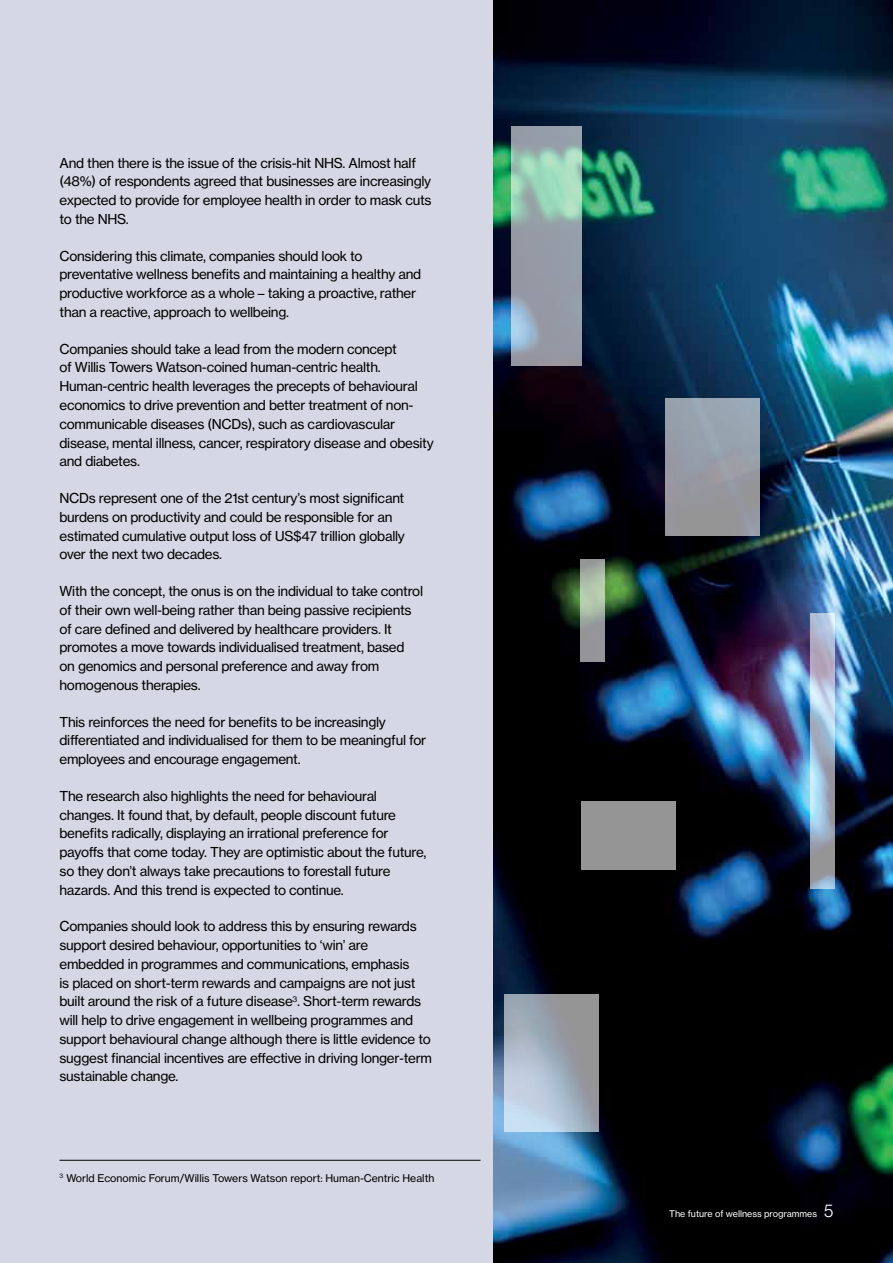
<style>
.page{position:relative;width:893px;height:1263px;background:#d5d8e4}
.page>*{position:absolute;margin:0;border:0;box-sizing:border-box;transform-origin:0 0}
.t1{font:13.5px/18.8px "N Haas Grotesk TX Std 55 Rg";letter-spacing:-.02em;color:#000}
.t2{font:10.5px "N Haas Grotesk TX Std 55 Rg";color:#000}
.t3{font:9px "N Haas Grotesk TX Std 55 Rg";color:#fff}
.s1{font-family:"N Haas Grotesk DS Std 45 Lt";font-size:18px}
</style>
<div class="page">
<img style="left:493px;top:0;width:400px;height:1263px">
<svg style="left:580px;top:560px;width:24px;height:102px;background:#a1aba1"></svg>
<div style="left:665px;top:399px;width:95px;height:137px;background:linear-gradient(to bottom,#99a6b5,#959295)"></div>
<svg style="left:511px;top:126px;width:71px;height:240px;background:#98acae"></svg>
<svg style="left:504px;top:994px;width:95px;height:137px;background:#a5afbb"></svg>
<div style="left:581px;top:801px;width:94px;height:68px;background:#959595"></div>
<svg style="left:811px;top:614px;width:24px;height:275px;background:#a9b8cb"></svg>
<hr style="left:60px;top:1160px;width:420px;height:1px;background:#000">
<p class="t1" style="left:60px;top:153px;width:374px">And then there is the issue of the crisis-hit NHS. Almost half (48%) of respondents agreed that businesses are increasingly expected to provide for employee health in order to mask cuts to the NHS.</p>
<p class="t1" style="left:60px;top:246px;width:363px">Considering this climate, companies should look to preventative wellness benefits and maintaining a healthy and productive workforce as a whole – taking a proactive, rather than a reactive, approach to wellbeing.</p>
<p class="t1" style="left:60px;top:339px;width:376px">Companies should take a lead from the modern concept<br>of Willis Towers Watson-coined human-centric health.<br>Human-centric health leverages the precepts of behavioural economics to drive prevention and better treatment of non&shy;communicable diseases (NCDs), such as cardiovascular disease, mental illness, cancer, respiratory disease and obesity and diabetes.</p>
<p class="t1" style="left:60px;top:489px;width:347px">NCDs represent one of the 21st century’s most significant burdens on productivity and could be responsible for an estimated cumulative output loss of US$47 trillion globally over the next two decades.</p>
<p class="t1" style="left:60px;top:582px;width:365px">With the concept, the onus is on the individual to take control of their own well-being rather than being passive recipients of care defined and delivered by healthcare providers. It promotes a move towards individualised treatment, based on genomics and personal preference and away from homogenous therapies.</p>
<p class="t1" style="left:60px;top:712px;width:368px">This reinforces the need for benefits to be increasingly differentiated and individualised for them to be meaningful for employees and encourage engagement.</p>
<p class="t1" style="left:60px;top:786px;width:368px">The research also highlights the need for behavioural changes. It found that, by default, people discount future benefits radically, displaying an irrational preference for payoffs that come today. They are optimistic about the future, so they don’t always take precautions to forestall future hazards. And this trend is expected to continue.</p>
<p class="t1" style="left:60px;top:917px;width:374px">Companies should look to address this by ensuring rewards support desired behaviour, opportunities to ‘win’ are embedded in programmes and communications, emphasis<br>is placed on short-term rewards and campaigns are not just built around the risk of a future disease<sup>3</sup>. Short-term rewards will help to drive engagement in wellbeing programmes and support behavioural change although there is little evidence to suggest financial incentives are effective in driving longer-term sustainable change.</p>
<p class="t2" style="left:60px;top:1171px;width:376px"><sup>3</sup> World Economic Forum/Willis Towers Watson report: Human-Centric Health</p>
<p class="t3" style="left:669px;top:1208px;width:166px">The future of wellness programmes <span class="s1">5</span></p>
</div>
